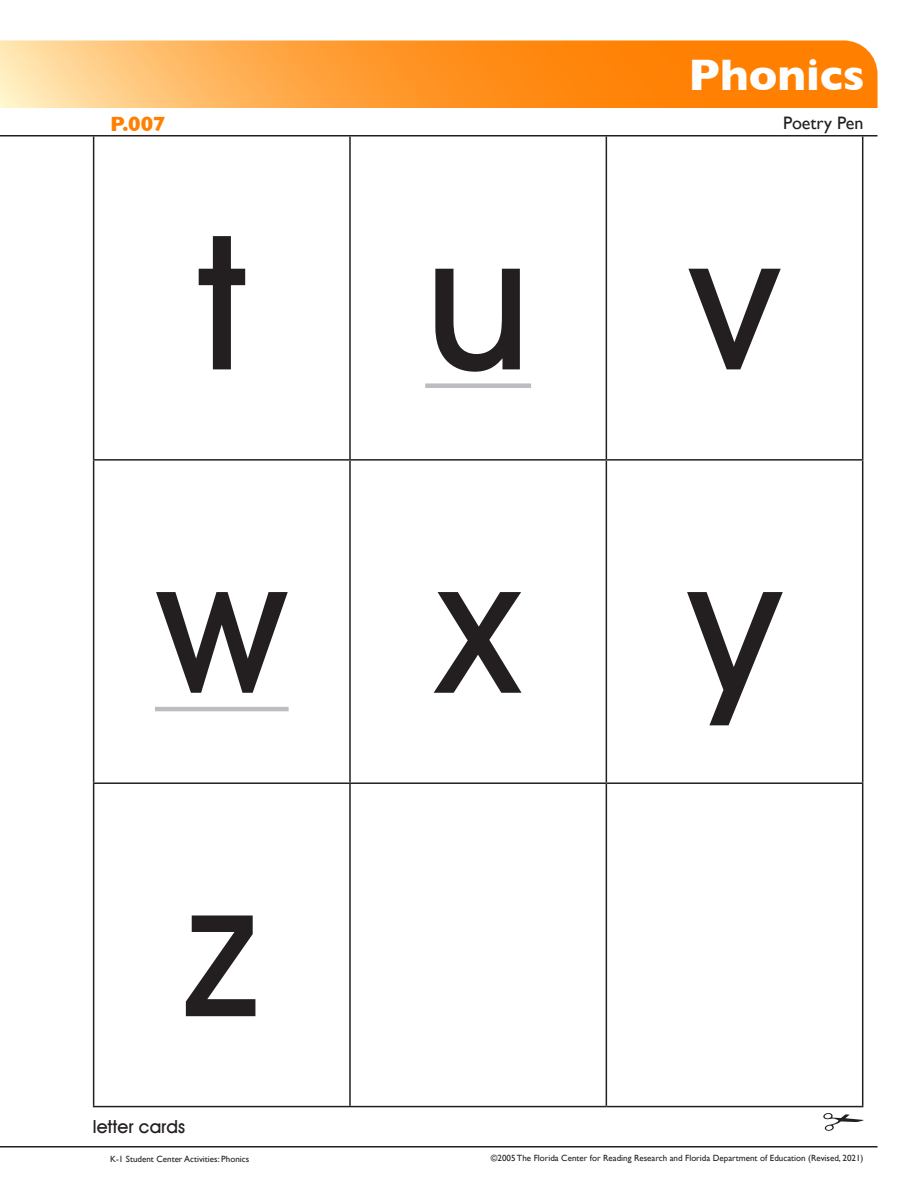
<style>
.page{position:relative;width:918px;height:1188px;background:#fff}
.page>*{position:absolute;margin:0;border:0;box-sizing:border-box;transform-origin:0 0}
.t1{font:500 187.5px "Avant Garde IT Cby BT";color:#231f20}
.t2{font:700 45px "Gill Sans";color:#fff}
.t3{font:700 21px "Gill Sans";color:#ff7f00}
.t4{font:500 18px "Avant Garde IT Cby BT";color:#231f20}
.Activity_Name{font:18px "Gill Sans";color:#231f20}
.t5{font:9px "Gill Sans";color:#231f20}
</style>
<div class="page">
<svg style="left:0;top:40px;width:878px;height:68px;background:#ff9f38"></svg>
<hr style="left:0;top:135px;width:878px;height:1px;background:#231f20">
<hr style="left:0;top:1146px;width:878px;height:2px;background:#231f20">
<hr style="left:93px;top:137px;width:1px;height:322px;background:#231f20">
<hr style="left:349px;top:137px;width:2px;height:322px;background:#231f20">
<hr style="left:606px;top:137px;width:1px;height:322px;background:#231f20">
<hr style="left:862px;top:137px;width:1px;height:322px;background:#231f20">
<hr style="left:93px;top:459px;width:257px;height:2px;background:#231f20">
<hr style="left:93px;top:461px;width:1px;height:321px;background:#231f20">
<hr style="left:350px;top:459px;width:256px;height:2px;background:#231f20">
<hr style="left:349px;top:461px;width:2px;height:321px;background:#231f20">
<hr style="left:606px;top:459px;width:257px;height:2px;background:#231f20">
<hr style="left:606px;top:461px;width:1px;height:321px;background:#231f20">
<hr style="left:862px;top:461px;width:1px;height:321px;background:#231f20">
<hr style="left:93px;top:782px;width:257px;height:2px;background:#231f20">
<hr style="left:93px;top:784px;width:1px;height:322px;background:#231f20">
<hr style="left:350px;top:782px;width:256px;height:2px;background:#231f20">
<hr style="left:349px;top:784px;width:2px;height:322px;background:#231f20">
<hr style="left:606px;top:782px;width:257px;height:2px;background:#231f20">
<hr style="left:606px;top:784px;width:1px;height:322px;background:#231f20">
<hr style="left:862px;top:784px;width:1px;height:322px;background:#231f20">
<hr style="left:93px;top:1106px;width:257px;height:1px;background:#231f20">
<hr style="left:350px;top:1106px;width:256px;height:1px;background:#231f20">
<hr style="left:606px;top:1106px;width:257px;height:1px;background:#231f20">
<div style="left:425px;top:383px;width:106px;height:5px;background:#bcbdc0"></div>
<hr style="left:155px;top:707px;width:134px;height:4px;background:#bcbdc0">
<svg style="left:823px;top:1113px;width:41px;height:18px"></svg>
<h2 class="t2" style="left:689px;top:39px;width:178px">Phonics</h2>
<p class="t3" style="left:110px;top:107px;width:57px">P.007</p>
<p class="Activity_Name" style="left:783px;top:112px;width:82px">Poetry Pen</p>
<p class="t1" style="left:196px;top:189px;width:53px">t</p>
<p class="t1" style="left:425px;top:189px;width:107px">u</p>
<p class="t1" style="left:688px;top:189px;width:94px">v</p>
<p class="t1" style="left:155px;top:512px;width:135px">w</p>
<p class="t1" style="left:435px;top:512px;width:87px">x</p>
<p class="t1" style="left:687px;top:512px;width:97px">y</p>
<p class="t1" style="left:184px;top:836px;width:77px">z</p>
<p class="t4" style="left:93px;top:1116px;width:94px">letter cards</p>
<p class="t5" style="left:110px;top:1154px;width:141px">K-1 Student Center Activities: Phonics</p>
<p class="t5" style="left:491px;top:1152px;width:374px">©2005 The Florida Center for Reading Research and Florida Department of Education (Revised, 2021)</p>
</div>
